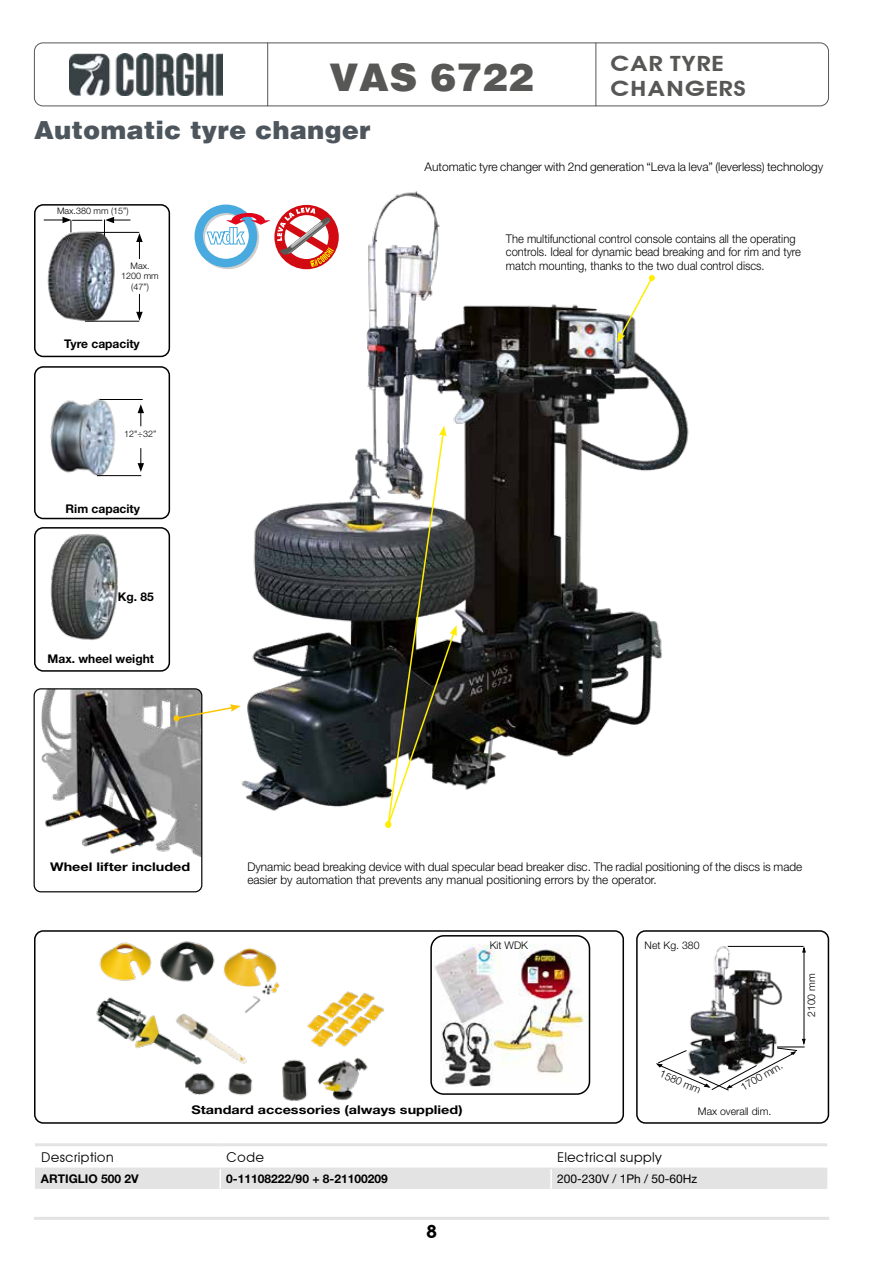
<style>
.page{position:relative;width:893px;height:1263px;background:#fff}
.page>*{position:absolute;margin:0;border:0;box-sizing:border-box;transform-origin:0 0}
.t1{font:900 39px "Helvetica";color:#575756}
.t2{font:900 25.5px "Helvetica";color:#4e565d}
.t3{font:600 21px/25.5px "Avant Garde";color:#575756;scale:1.2 1}
.t4{font:600 18px "Avant Garde";color:#000;scale:1.1 1}
.t5{font:13.5px "Avant Garde";color:#000}
.t6{font:300 12px/13.5px "Helvetica Neue LT Std";color:#000}
.t7{font:300 12px/13.5px "Helvetica Neue LT Std";color:#000;scale:.93 1}
.t8{font:700 12px "Helvetica Neue LT Std";color:#000}
.t9{font:700 12px "Helvetica Neue LT Std";color:#000;scale:1.2 1}
.t10{font:12px "Helvetica Neue LT Std";color:#000}
.t11{font:300 10.5px "Helvetica Neue LT Std";color:#000}
.t12{font:300 9px/10.5px "Helvetica Neue LT Std";color:#000;text-align:center}
</style>
<div class="page">
<hr style="left:34px;top:1217px;width:795px;height:3px;background:#e3e3e3">
<div style="left:34px;top:43px;width:795px;height:63px;border:1px solid #575756;border-radius:9px"></div>
<hr style="left:267px;top:43px;width:1px;height:63px;background:#575756">
<hr style="left:596px;top:43px;width:1px;height:63px;background:#575756">
<img style="left:70px;top:54px;width:153px;height:41px">
<div style="left:34px;top:930px;width:590px;height:194px;border:2px solid #000;border-radius:9px"></div>
<img style="left:690px;top:945px;width:92px;height:94px">
<img style="left:50px;top:398px;width:77px;height:79px">
<div style="left:34px;top:204px;width:136px;height:153px;border:2px solid #000;border-radius:9px"></div>
<div style="left:34px;top:366px;width:136px;height:153px;border:2px solid #000;border-radius:9px"></div>
<div style="left:636px;top:930px;width:193px;height:194px;border:2px solid #000;border-radius:9px"></div>
<hr style="left:96px;top:232px;width:43px;height:1px;background:#000">
<hr style="left:99px;top:399px;width:44px;height:1px;background:#000">
<hr style="left:85px;top:321px;width:54px;height:1px;background:#000">
<hr style="left:97px;top:475px;width:44px;height:1px;background:#000">
<svg style="left:136px;top:294px;width:7px;height:27px"></svg>
<svg style="left:138px;top:448px;width:6px;height:24px"></svg>
<svg style="left:136px;top:233px;width:7px;height:26px"></svg>
<svg style="left:138px;top:404px;width:6px;height:22px"></svg>
<svg style="left:44px;top:217px;width:28px;height:9px"></svg>
<svg style="left:104px;top:217px;width:26px;height:16px"></svg>
<hr style="left:72px;top:220px;width:30px;height:1px;background:#000">
<img style="left:47px;top:226px;width:71px;height:96px">
<img style="left:221px;top:191px;width:468px;height:620px">
<hr style="left:728px;top:946px;width:75px;height:1px;background:#000">
<hr style="left:804px;top:949px;width:1px;height:92px;background:#000">
<svg style="left:656px;top:1039px;width:149px;height:52px"></svg>
<div style="left:34px;top:527px;width:136px;height:145px;border:2px solid #000;border-radius:9px"></div>
<img style="left:50px;top:534px;width:68px;height:106px">
<svg style="left:195px;top:205px;width:144px;height:64px"></svg>
<img style="left:434px;top:945px;width:153px;height:141px">
<div style="left:430px;top:935px;width:160px;height:160px;border:2px solid #000;border-radius:13px"></div>
<img style="left:96px;top:941px;width:288px;height:160px">
<svg style="left:617px;top:275px;width:38px;height:68px"></svg>
<svg style="left:385px;top:426px;width:72px;height:402px"></svg>
<img style="left:42px;top:689px;width:160px;height:168px">
<div style="left:34px;top:688px;width:168px;height:204px;border:1px solid #000;border-radius:7px"></div>
<svg style="left:174px;top:704px;width:67px;height:17px"></svg>
<div style="left:35px;top:1169px;width:792px;height:20px;background:#e3e3e3"></div>
<hr style="left:550px;top:1169px;width:2px;height:20px;background:#fff">
<hr style="left:35px;top:1143px;width:185px;height:3px;background:#e3e3e3">
<hr style="left:220px;top:1143px;width:331px;height:3px;background:#e3e3e3">
<hr style="left:551px;top:1143px;width:276px;height:3px;background:#e3e3e3">
<hr style="left:35px;top:1167px;width:185px;height:2px;background:#e3e3e3">
<hr style="left:220px;top:1167px;width:331px;height:2px;background:#e3e3e3">
<hr style="left:551px;top:1167px;width:276px;height:2px;background:#e3e3e3">
<h1 class="t1" style="left:329px;top:54px;width:207px">VAS 6722</h1>
<h2 class="t2" style="left:34px;top:114px;width:338px">Automatic tyre changer</h2>
<h3 class="t3" style="left:610px;top:50px;width:115px">CAR TYRE<br>CHANGERS</h3>
<p class="t12" style="left:57px;top:205px;width:73px">Max.380 mm (15”)</p>
<p class="t12" style="left:121px;top:260px;width:39px">Max.<br>1200 mm (47”)</p>
<p class="t8" style="left:64px;top:336px;width:77px">Tyre capacity</p>
<p class="t12" style="left:124px;top:428px;width:34px">12"÷32”</p>
<p class="t8" style="left:66px;top:501px;width:76px">Rim capacity</p>
<p class="t8" style="left:118px;top:589px;width:38px">Kg. 85</p>
<p class="t8" style="left:48px;top:651px;width:108px">Max. wheel weight</p>
<p class="t6" style="left:425px;top:160px;width:400px">Automatic tyre changer with 2nd generation “Leva la leva” (leverless) technology</p>
<p class="t7" style="left:506px;top:231px;width:319px">The multifunctional control console contains all the operating controls. Ideal for dynamic bead breaking and for rim and tyre match mounting, thanks to the two dual control discs.</p>
<p class="t9" style="left:50px;top:859px;width:118px">Wheel lifter included</p>
<p class="t6" style="left:247px;top:859px;width:556px">Dynamic bead breaking device with dual specular bead breaker disc. The radial positioning of the discs is made easier by automation that prevents any manual positioning errors by the operator.</p>
<p class="t11" style="left:490px;top:938px;width:40px">Kit WDK</p>
<p class="t11" style="left:645px;top:939px;width:56px">Net Kg. 380</p>
<p class="t11" style="left:663px;top:1067px;width:45px;rotate:23deg">1580 mm</p>
<p class="t11" style="left:738px;top:1083px;width:48px;rotate:-31deg">1700 mm.</p>
<p class="t11" style="left:805px;top:1017px;width:45px;rotate:-90deg">2100 mm</p>
<p class="t9" style="left:191px;top:1102px;width:227px">Standard accessories (always supplied)</p>
<p class="t11" style="left:698px;top:1104px;width:75px">Max overall dim.</p>
<p class="t5" style="left:41px;top:1149px;width:75px">Description</p>
<p class="t5" style="left:226px;top:1149px;width:39px">Code</p>
<p class="t5" style="left:557px;top:1149px;width:106px">Electrical supply</p>
<p class="t8" style="left:41px;top:1171px;width:99px">ARTIGLIO 500 2V</p>
<p class="t8" style="left:226px;top:1171px;width:163px">0-11108222/90 + 8-21100209</p>
<p class="t10" style="left:557px;top:1171px;width:142px">200-230V / 1Ph / 50-60Hz</p>
<h3 class="t4" style="left:426px;top:1221px;width:12px">8</h3>
</div>
